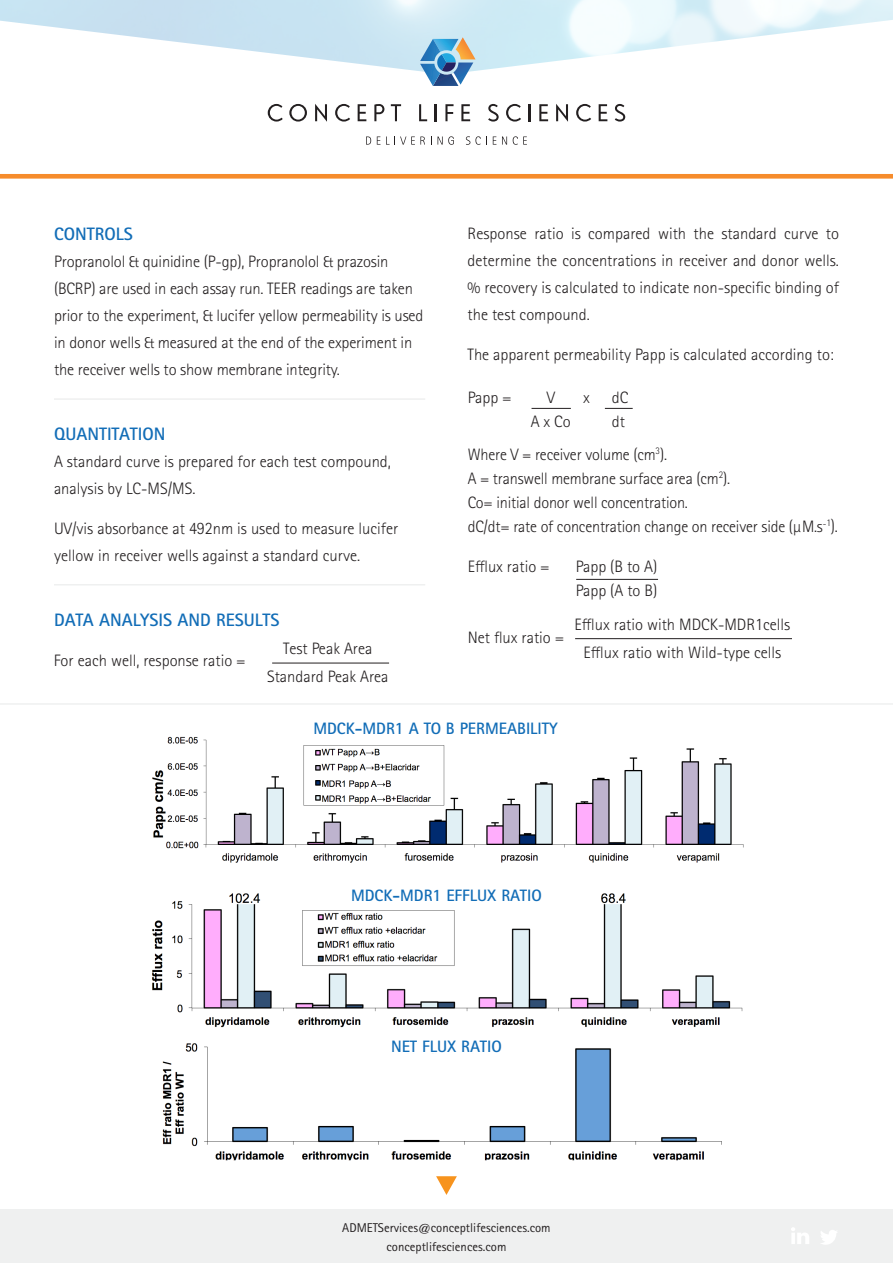
<style>
.page{position:relative;width:893px;height:1263px;background:#fff}
.page>*{position:absolute;margin:0;border:0;box-sizing:border-box;transform-origin:0 0}
.Subheader_CAPS{font:700 18px "Rotis Sans Serif Std";color:#126db7}
.Body{font:300 16.5px/27px "Rotis Sans Serif Std";color:#231f20}
.Body_tighter_line_he{font:300 16.5px/24px "Rotis Sans Serif Std";letter-spacing:-.01em;color:#231f20}
.t1{font:700 16.5px "Rotis Sans Serif Std";color:#126db7}
.t2{font:12.75px/19.5px "Rotis Sans Serif Std";color:#231f20;text-align:center}
.s1{font-size:17.55px}
</style>
<div class="page">
<svg style="left:436px;top:1176px;width:21px;height:19px"></svg>
<div style="left:0;top:174px;width:893px;height:5px;background:#f68c2c"></div>
<div style="left:0;top:1209px;width:893px;height:54px;background:#eff0f0"></div>
<svg style="left:821px;top:1230px;width:16px;height:15px"></svg>
<svg style="left:791px;top:1227px;width:18px;height:17px"></svg>
<svg style="left:420px;top:37px;width:56px;height:49px"></svg>
<svg style="left:268px;top:104px;width:15px;height:18px"></svg>
<svg style="left:289px;top:104px;width:18px;height:18px"></svg>
<svg style="left:315px;top:104px;width:12px;height:18px"></svg>
<svg style="left:335px;top:104px;width:15px;height:18px"></svg>
<svg style="left:358px;top:104px;width:8px;height:17px"></svg>
<svg style="left:374px;top:104px;width:10px;height:17px"></svg>
<svg style="left:391px;top:104px;width:10px;height:17px"></svg>
<svg style="left:419px;top:104px;width:8px;height:17px"></svg>
<svg style="left:435px;top:104px;width:2px;height:17px"></svg>
<svg style="left:445px;top:104px;width:8px;height:17px"></svg>
<svg style="left:461px;top:104px;width:9px;height:17px"></svg>
<svg style="left:488px;top:104px;width:11px;height:18px"></svg>
<svg style="left:506px;top:104px;width:15px;height:18px"></svg>
<svg style="left:529px;top:104px;width:2px;height:17px"></svg>
<svg style="left:539px;top:104px;width:9px;height:17px"></svg>
<svg style="left:556px;top:104px;width:12px;height:18px"></svg>
<svg style="left:576px;top:104px;width:15px;height:18px"></svg>
<svg style="left:599px;top:104px;width:8px;height:17px"></svg>
<svg style="left:615px;top:104px;width:10px;height:18px"></svg>
<svg style="left:366px;top:136px;width:5px;height:9px"></svg>
<svg style="left:377px;top:136px;width:3px;height:9px"></svg>
<svg style="left:386px;top:136px;width:39px;height:9px"></svg>
<svg style="left:438px;top:136px;width:16px;height:9px"></svg>
<svg style="left:466px;top:136px;width:21px;height:9px"></svg>
<svg style="left:493px;top:136px;width:3px;height:9px"></svg>
<svg style="left:502px;top:136px;width:5px;height:9px"></svg>
<svg style="left:513px;top:136px;width:14px;height:9px"></svg>
<hr style="left:0;top:703px;width:893px;height:2px;background:#eff0f0">
<hr style="left:54px;top:398px;width:371px;height:2px;background:#eff0f0">
<hr style="left:54px;top:584px;width:371px;height:1px;background:#eff0f0">
<hr style="left:575px;top:638px;width:217px;height:1px;background:#231f20">
<hr style="left:576px;top:579px;width:82px;height:1px;background:#231f20">
<svg style="left:605px;top:408px;width:28px;height:1px"></svg>
<hr style="left:531px;top:408px;width:40px;height:1px;background:#231f20">
<img style="left:152px;top:893px;width:591px;height:135px">
<div style="left:344px;top:887px;width:191px;height:18px;background:#fff"></div>
<img style="left:162px;top:1043px;width:560px;height:118px">
<div style="left:360px;top:1054px;width:191px;height:18px;background:#fff"></div>
<hr style="left:272px;top:663px;width:117px;height:1px;background:#231f20">
<img style="left:152px;top:736px;width:592px;height:127px">
<div style="left:358px;top:724px;width:192px;height:18px;background:#fff"></div>
<p class="Subheader_CAPS" style="left:54px;top:222px;width:80px">CONTROLS</p>
<p class="Body" style="left:54px;top:248px;width:371px">Propranolol &amp; quinidine (P-gp), Propranolol &amp; prazosin (BCRP) are used in each assay run. TEER readings are taken prior to the experiment, &amp; lucifer yellow permeability is used in donor wells &amp; measured at the end of the experiment in the receiver wells to show membrane integrity.</p>
<p class="Subheader_CAPS" style="left:54px;top:423px;width:113px">QUANTITATION</p>
<p class="Body" style="left:54px;top:448px;width:338px">A standard curve is prepared for each test compound, analysis by LC-MS/MS.</p>
<p class="Body" style="left:54px;top:515px;width:346px">UV/vis absorbance at <span class="s1">492</span>nm is used to measure lucifer yellow in receiver wells against a standard curve.</p>
<p class="Subheader_CAPS" style="left:54px;top:609px;width:227px">DATA ANALYSIS AND RESULTS</p>
<p class="Body" style="left:54px;top:648px;width:193px">For each well, response ratio =</p>
<p class="Body" style="left:283px;top:635px;width:91px">Test Peak Area</p>
<p class="Body" style="left:267px;top:663px;width:123px">Standard Peak Area</p>
<p class="Body" style="left:468px;top:220px;width:373px;text-align:justify">Response ratio is compared with the standard curve to determine the concentrations in receiver and donor wells. % recovery is calculated to indicate non-specific binding of the test compound.</p>
<p class="Body" style="left:468px;top:341px;width:368px">The apparent permeability Papp is calculated according to:</p>
<p class="Body" style="left:468px;top:384px;width:45px">Papp =</p>
<p class="Body" style="left:547px;top:384px;width:10px">V</p>
<p class="Body" style="left:583px;top:384px;width:8px">x</p>
<p class="Body" style="left:612px;top:384px;width:18px">dC</p>
<p class="Body" style="left:531px;top:408px;width:42px">A x Co</p>
<p class="Body" style="left:612px;top:408px;width:15px">dt</p>
<p class="Body_tighter_line_he" style="left:468px;top:443px;width:372px">Where V = receiver volume (cm<sup>3</sup>).<br>A = transwell membrane surface area (cm<sup>2</sup>).<br>Co= initial donor well concentration.<br>dC/dt= rate of concentration change on receiver side (µM.s<sup>-</sup><sup>1</sup><span class="s1">).</span></p>
<p class="Body_tighter_line_he" style="left:468px;top:555px;width:83px">Efflux ratio =</p>
<p class="Body_tighter_line_he" style="left:576px;top:555px;width:83px">Papp (B to A)<br>Papp (A to B)</p>
<p class="Body_tighter_line_he" style="left:468px;top:626px;width:98px">Net flux ratio =</p>
<p class="Body_tighter_line_he" style="left:575px;top:613px;width:217px">Efflux ratio with MDCK-MDR<span class="s1">1</span>cells</p>
<p class="Body_tighter_line_he" style="left:584px;top:641px;width:199px">Efflux ratio with Wild-type cells</p>
<p class="t1" style="left:313px;top:718px;width:246px">MDCK-MDR<span class="s1">1</span> A TO B PERMEABILITY</p>
<p class="t1" style="left:351px;top:885px;width:192px">MDCK-MDR<span class="s1">1</span> EFFLUX RATIO</p>
<p class="t1" style="left:391px;top:1036px;width:112px">NET FLUX RATIO</p>
<p class="t2" style="left:342px;top:1218px;width:210px">ADMETServices@conceptlifesciences.com conceptlifesciences.com</p>
</div>
